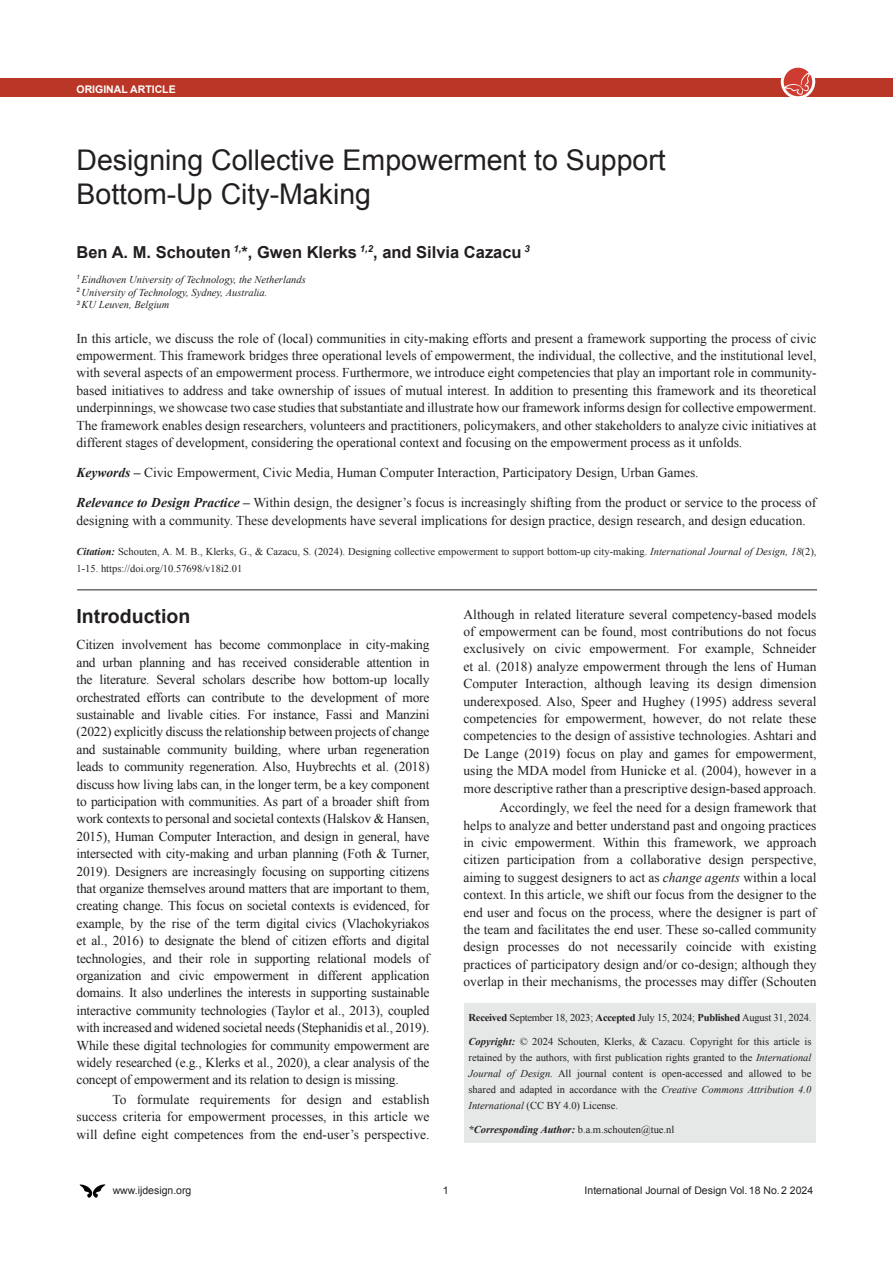
<style>
.page{position:relative;width:893px;height:1263px;background:#fff}
.page>*{position:absolute;margin:0;border:0;box-sizing:border-box;transform-origin:0 0}
.Article_Title{font:28.5px/34.2px "Arial";color:#231f20}
.Section_Title{font:700 19.5px "Arial";color:#231f20}
.AuthorNames{font:700 16.5px "Arial";color:#231f20}
.first_Paragraph{font:13.5px/17.4px "Times New Roman";letter-spacing:-.015em;color:#231f20;text-align:justify}
.Paragraph{font:13.5px/17.4px "Times New Roman";color:#231f20;text-align:justify}
.Abstract{font:13.5px/17.4px "Times New Roman";color:#231f20;text-align:justify}
.Article_Notes{font:10.5px/15.9px "Times New Roman";color:#231f20;text-align:justify}
.Article_Citation{font:10.5px/17.4px "Times New Roman";color:#231f20}
.Affiliation{font:italic 10.5px/12.6px "Times New Roman";color:#231f20}
.Article_Notes-2{font:10.5px "Times New Roman";letter-spacing:-.02em;color:#231f20}
.t1{font:10.5px "Arial";color:#231f20}
.Article_Notes-3{font:italic 700 10.5px "Times New Roman";color:#231f20}
.Article_Category{font:700 10.5px "Arial";color:#fff}
.s1{font-weight:700;font-style:italic}
.s2{font-style:italic}
.s3{font-weight:700}
.s4{font-weight:400;font-style:normal}
</style>
<div class="page">
<svg style="left:80px;top:1184px;width:25px;height:14px"></svg>
<div style="left:0;top:78px;width:893px;height:19px;background:#ba3626"></div>
<svg style="left:781px;top:64px;width:34px;height:35px"></svg>
<div style="left:784px;top:68px;width:28px;height:28px;background:#ce3c31;border-radius:50%"></div>
<svg style="left:784px;top:72px;width:26px;height:23px"></svg>
<div style="left:464px;top:1003px;width:352px;height:140px;background:#e5e8e7"></div>
<hr style="left:77px;top:590px;width:740px;height:1px;background:#231f20">
<p class="Article_Category" style="left:77px;top:82px;width:101px">ORIGINAL ARTICLE</p>
<p class="Article_Title" style="left:77px;top:143px;width:591px">Designing Collective Empowerment to Support<br>Bottom-Up City-Making</p>
<p class="AuthorNames" style="left:77px;top:241px;width:455px">Ben A. M. Schouten <sup>1,</sup>*, Gwen Klerks <sup>1,2</sup>, and Silvia Cazacu <sup>3</sup></p>
<p class="Affiliation" style="left:77px;top:273px;width:231px"><sup>1</sup> Eindhoven University of Technology, the Netherlands<br><sup>2</sup> University of Technology, Sydney, Australia.<br><sup>3</sup> KU Leuven, Belgium</p>
<p class="Abstract" style="left:77px;top:329px;width:742px">In this article, we discuss the role of (local) communities in city-making efforts and present a framework supporting the process of civic empowerment. This framework bridges three operational levels of empowerment, the individual, the collective, and the institutional level, with several aspects of an empowerment process. Furthermore, we introduce eight competencies that play an important role in community&shy;based initiatives to address and take ownership of issues of mutual interest. In addition to presenting this framework and its theoretical underpinnings, we showcase two case studies that substantiate and illustrate how our framework informs design for collective empowerment.<br>The framework enables design researchers, volunteers and practitioners, policymakers, and other stakeholders to analyze civic initiatives at different stages of development, considering the operational context and focusing on the empowerment process as it unfolds.</p>
<p class="Abstract" style="left:77px;top:464px;width:624px"><span class="s1">Keywords –</span> Civic Empowerment, Civic Media, Human Computer Interaction, Participatory Design, Urban Games.</p>
<p class="Abstract" style="left:77px;top:494px;width:741px"><span class="s1">Relevance to Design Practice –</span> Within design, the designer’s focus is increasingly shifting from the product or service to the process of designing with a community. These developments have several implications for design practice, design research, and design education.</p>
<p class="Article_Citation" style="left:77px;top:542px;width:741px"><span class="s1">Citation:</span> Schouten, A. M. B., Klerks, G., &amp; Cazacu, S. (2024). Designing collective empowerment to support bottom-up city-making. <span class="s2">International Journal of Design, 18</span>(2),<br>1-15. https://doi.org/10.57698/v18i2.01</p>
<p class="Section_Title" style="left:77px;top:604px;width:115px">Introduction</p>
<p class="first_Paragraph" style="left:77px;top:636px;width:355px">Citizen involvement has become commonplace in city-making and urban planning and has received considerable attention in the literature. Several scholars describe how bottom-up locally orchestrated efforts can contribute to the development of more sustainable and livable cities. For instance, Fassi and Manzini (2022) explicitly discuss the relationship between projects of change and sustainable community building, where urban regeneration leads to community regeneration. Also, Huybrechts et al. (2018) discuss how living labs can, in the longer term, be a key component to participation with communities. As part of a broader shift from work contexts to personal and societal contexts (Halskov &amp; Hansen, 2015), Human Computer Interaction, and design in general, have intersected with city-making and urban planning (Foth &amp; Turner, 2019). Designers are increasingly focusing on supporting citizens that organize themselves around matters that are important to them, creating change. This focus on societal contexts is evidenced, for example, by the rise of the term digital civics (Vlachokyriakos et al., 2016) to designate the blend of citizen efforts and digital technologies, and their role in supporting relational models of organization and civic empowerment in different application domains. It also underlines the interests in supporting sustainable interactive community technologies (Taylor et al., 2013), coupled with increased and widened societal needs (Stephanidis et al., 2019).<br>While these digital technologies for community empowerment are widely researched (e.g., Klerks et al., 2020), a clear analysis of the concept of empowerment and its relation to design is missing.</p>
<p class="Paragraph" style="left:77px;top:1090px;width:354px;text-indent:36px">To formulate requirements for design and establish success criteria for empowerment processes, in this article we will define eight competences from the end-user’s perspective.</p>
<p class="Paragraph" style="left:463px;top:605px;width:354px">Although in related literature several competency-based models of empowerment can be found, most contributions do not focus exclusively on civic empowerment. For example, Schneider et al. (2018) analyze empowerment through the lens of Human Computer Interaction, although leaving its design dimension underexposed. Also, Speer and Hughey (1995) address several competencies for empowerment, however, do not relate these competencies to the design of assistive technologies. Ashtari and De Lange (2019) focus on play and games for empowerment, using the MDA model from Hunicke et al. (2004), however in a more descriptive rather than a prescriptive design-based approach.</p>
<p class="Paragraph" style="left:463px;top:799px;width:354px;text-indent:36px">Accordingly, we feel the need for a design framework that helps to analyze and better understand past and ongoing practices in civic empowerment. Within this framework, we approach citizen participation from a collaborative design perspective, aiming to suggest designers to act as <span class="s2">change agents</span> within a local context. In this article, we shift our focus from the designer to the end user and focus on the process, where the designer is part of the team and facilitates the end user. These so-called community design processes do not necessarily coincide with existing practices of participatory design and/or co-design; although they overlap in their mechanisms, the processes may differ (Schouten</p>
<p class="Article_Notes-2" style="left:468px;top:1010px;width:344px"><span class="s3">Received</span> September 18, 2023; <span class="s3">Accepted</span> July 15, 2024; <span class="s3">Published</span> August 31, 2024.</p>
<p class="Article_Notes" style="left:468px;top:1033px;width:344px"><span class="s1">Copyright:</span> © 2024 Schouten, Klerks, &amp; Cazacu. Copyright for this article is retained by the authors, with first publication rights granted to the <span class="s2">International Journal of Design.</span> All journal content is open-accessed and allowed to be shared and adapted in accordance with the <span class="s2">Creative Commons Attribution 4.0<br>International</span> (CC BY 4.0) License.</p>
<p class="Article_Notes-3" style="left:468px;top:1122px;width:207px">*Corresponding Author: <span class="s4">b.a.m.schouten@tue.nl</span></p>
<p class="t1" style="left:113px;top:1184px;width:80px">www.ijdesign.org</p>
<p class="t1" style="left:443px;top:1184px;width:7px">1</p>
<p class="t1" style="left:585px;top:1184px;width:230px">International Journal of Design Vol. 18 No. 2 2024</p>
</div>
